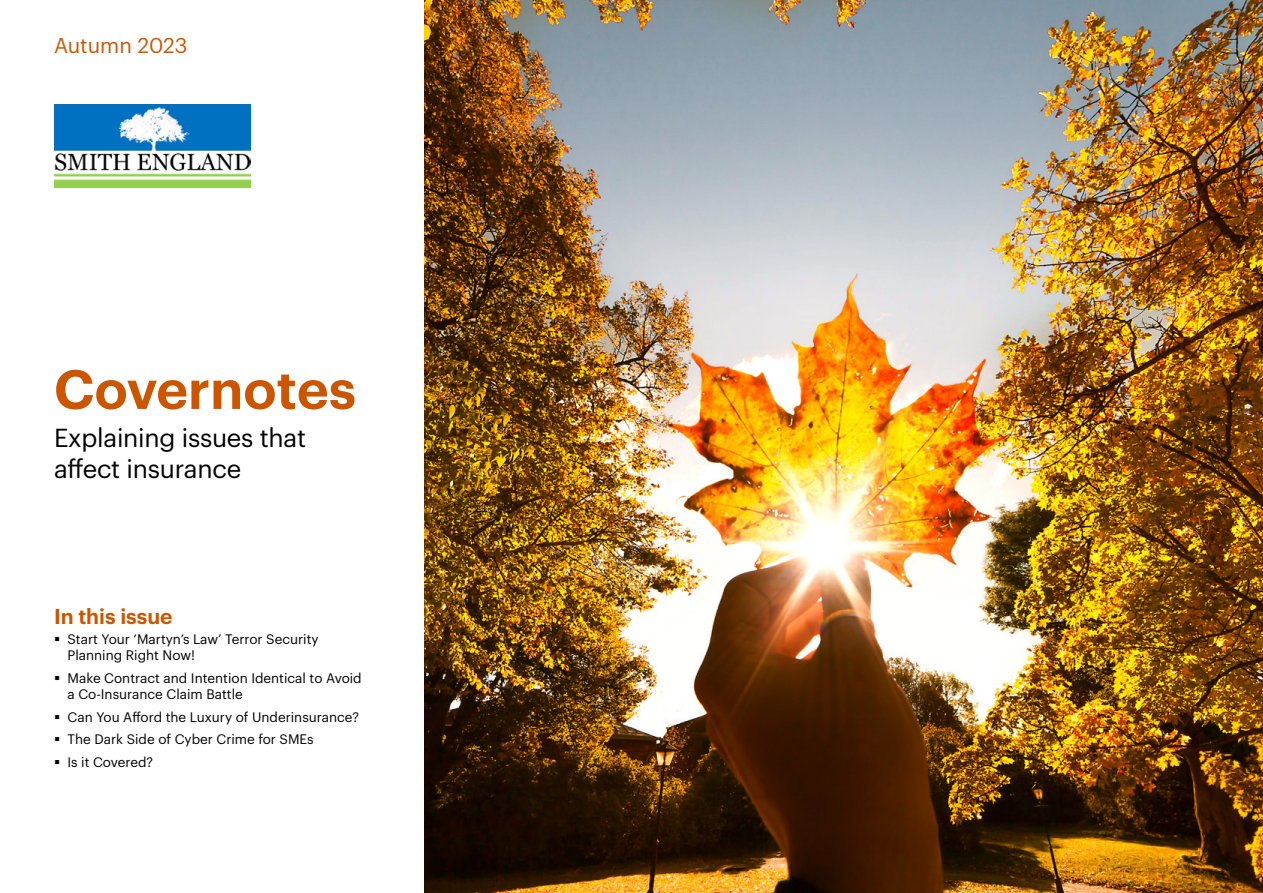
<style>
.page{position:relative;width:1263px;height:893px;background:#fff}
.page>*{position:absolute;margin:0;border:0;box-sizing:border-box;transform-origin:0 0}
.t1{font:600 54px "Graphik";color:#c50}
.Subtitle{font:25.5px/30.6px "Graphik";letter-spacing:-.01em;color:#000}
.Subhead_1__11_13_Bold_violet{font:600 21px "Graphik";color:#c50}
.Subhead_1__11_13_Bold_violet-2{font:21px "Graphik";color:#c50}
.t2{font:13.5px/16.5px "Graphik";color:#000}
</style>
<div class="page">
<img style="left:425px;top:0;width:838px;height:893px">
<img style="left:54px;top:104px;width:196px;height:83px">
<p class="Subhead_1__11_13_Bold_violet-2" style="left:54px;top:30px;width:135px">Autumn 2023</p>
<p class="t1" style="left:54px;top:348px;width:303px">Covernotes</p>
<p class="Subtitle" style="left:54px;top:421px;width:254px">Explaining issues that affect insurance</p>
<p class="Subhead_1__11_13_Bold_violet" style="left:54px;top:600px;width:120px">In this issue</p>
<p class="t2" style="left:68px;top:629px;width:253px">Start Your ‘Martyn’s Law’ Terror Security<br>Planning Right Now!</p>
<p class="t2" style="left:68px;top:668px;width:296px">Make Contract and Intention Identical to Avoid a Co-Insurance Claim Battle</p>
<p class="t2" style="left:68px;top:707px;width:293px">Can You Afford the Luxury of Underinsurance?</p>
<p class="t2" style="left:68px;top:730px;width:248px">The Dark Side of Cyber Crime for SMEs</p>
<p class="t2" style="left:68px;top:752px;width:87px">Is it Covered?</p>
</div>
